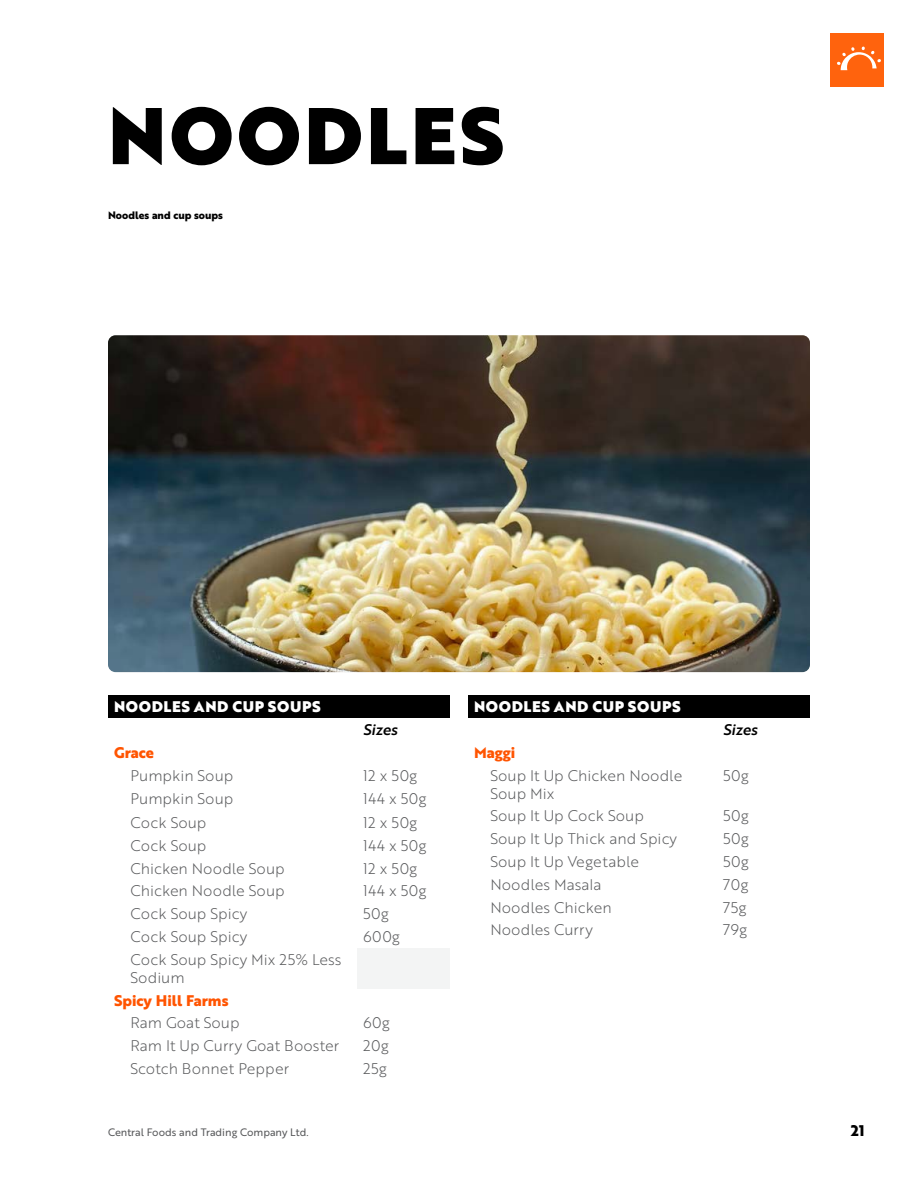
<style>
.page{position:relative;width:918px;height:1188px;background:#fff}
.page>*{position:absolute;margin:0;border:0;box-sizing:border-box;transform-origin:0 0}
.t1{font:78px "Brother 1816 Black";letter-spacing:.04em;color:#000}
.t2{font:15px/18px "Brother 1816 Light";color:#58595b}
.t3{font:15px "Brother 1816 Black";letter-spacing:.04em;color:#fff}
.t4{font:700 15px "Brother 1816 Extra";color:#ff5400}
.t5{font:15px "Brother 1816 Medium Italic";color:#000}
.t6{font:700 15px "Brother 1816 Extra";color:#000}
.t7{font:10.5px "Brother 1816 Regular";color:#58595b}
.t8{font:700 10.5px "Brother 1816 Extra";color:#000}
</style>
<div class="page">
<div style="left:830px;top:33px;width:54px;height:54px;background:#ff630d"></div>
<svg style="left:837px;top:46px;width:44px;height:24px"></svg>
<img style="left:108px;top:335px;width:702px;height:337px">
<div style="left:108px;top:695px;width:342px;height:23px;background:#000"></div>
<div style="left:357px;top:948px;width:93px;height:41px;background:#f3f4f4"></div>
<div style="left:468px;top:695px;width:342px;height:23px;background:#000"></div>
<h1 class="t1" style="left:108px;top:76px;width:398px">NOODLES</h1>
<p class="t8" style="left:108px;top:207px;width:117px">Noodles and cup soups</p>
<p class="t3" style="left:114px;top:695px;width:208px">NOODLES AND CUP SOUPS</p>
<p class="t3" style="left:474px;top:695px;width:208px">NOODLES AND CUP SOUPS</p>
<p class="t5" style="left:363px;top:718px;width:36px">Sizes</p>
<p class="t5" style="left:723px;top:718px;width:36px">Sizes</p>
<p class="t4" style="left:114px;top:741px;width:42px">Grace</p>
<p class="t2" style="left:130px;top:766px;width:105px">Pumpkin Soup</p>
<p class="t2" style="left:363px;top:766px;width:56px">12 x 50g</p>
<p class="t2" style="left:130px;top:789px;width:105px">Pumpkin Soup</p>
<p class="t2" style="left:363px;top:789px;width:65px">144 x 50g</p>
<p class="t2" style="left:130px;top:813px;width:78px">Cock Soup</p>
<p class="t2" style="left:363px;top:813px;width:56px">12 x 50g</p>
<p class="t2" style="left:130px;top:836px;width:78px">Cock Soup</p>
<p class="t2" style="left:363px;top:836px;width:65px">144 x 50g</p>
<p class="t2" style="left:130px;top:859px;width:156px">Chicken Noodle Soup</p>
<p class="t2" style="left:363px;top:859px;width:56px">12 x 50g</p>
<p class="t2" style="left:130px;top:881px;width:156px">Chicken Noodle Soup</p>
<p class="t2" style="left:363px;top:881px;width:65px">144 x 50g</p>
<p class="t2" style="left:130px;top:904px;width:118px">Cock Soup Spicy</p>
<p class="t2" style="left:363px;top:904px;width:27px">50g</p>
<p class="t2" style="left:130px;top:927px;width:118px">Cock Soup Spicy</p>
<p class="t2" style="left:363px;top:927px;width:38px">600g</p>
<p class="t2" style="left:130px;top:950px;width:213px">Cock Soup Spicy Mix 25% Less<br>Sodium</p>
<p class="t4" style="left:114px;top:989px;width:116px">Spicy Hill Farms</p>
<p class="t2" style="left:130px;top:1013px;width:111px">Ram Goat Soup</p>
<p class="t2" style="left:363px;top:1013px;width:28px">60g</p>
<p class="t2" style="left:130px;top:1036px;width:210px">Ram It Up Curry Goat Booster</p>
<p class="t2" style="left:363px;top:1036px;width:27px">20g</p>
<p class="t2" style="left:130px;top:1059px;width:160px">Scotch Bonnet Pepper</p>
<p class="t2" style="left:363px;top:1059px;width:25px">25g</p>
<p class="t4" style="left:474px;top:741px;width:43px">Maggi</p>
<p class="t2" style="left:490px;top:766px;width:193px">Soup It Up Chicken Noodle<br>Soup Mix</p>
<p class="t2" style="left:723px;top:766px;width:27px">50g</p>
<p class="t2" style="left:490px;top:806px;width:155px">Soup It Up Cock Soup</p>
<p class="t2" style="left:723px;top:806px;width:27px">50g</p>
<p class="t2" style="left:490px;top:829px;width:188px">Soup It Up Thick and Spicy</p>
<p class="t2" style="left:723px;top:829px;width:27px">50g</p>
<p class="t2" style="left:490px;top:852px;width:150px">Soup It Up Vegetable</p>
<p class="t2" style="left:723px;top:852px;width:27px">50g</p>
<p class="t2" style="left:490px;top:875px;width:113px">Noodles Masala</p>
<p class="t2" style="left:723px;top:875px;width:27px">70g</p>
<p class="t2" style="left:490px;top:898px;width:123px">Noodles Chicken</p>
<p class="t2" style="left:723px;top:898px;width:25px">75g</p>
<p class="t2" style="left:490px;top:920px;width:104px">Noodles Curry</p>
<p class="t2" style="left:723px;top:920px;width:26px">79g</p>
<p class="t7" style="left:108px;top:1125px;width:202px">Central Foods and Trading Company Ltd.</p>
<p class="t6" style="left:851px;top:1119px;width:16px">21</p>
</div>
